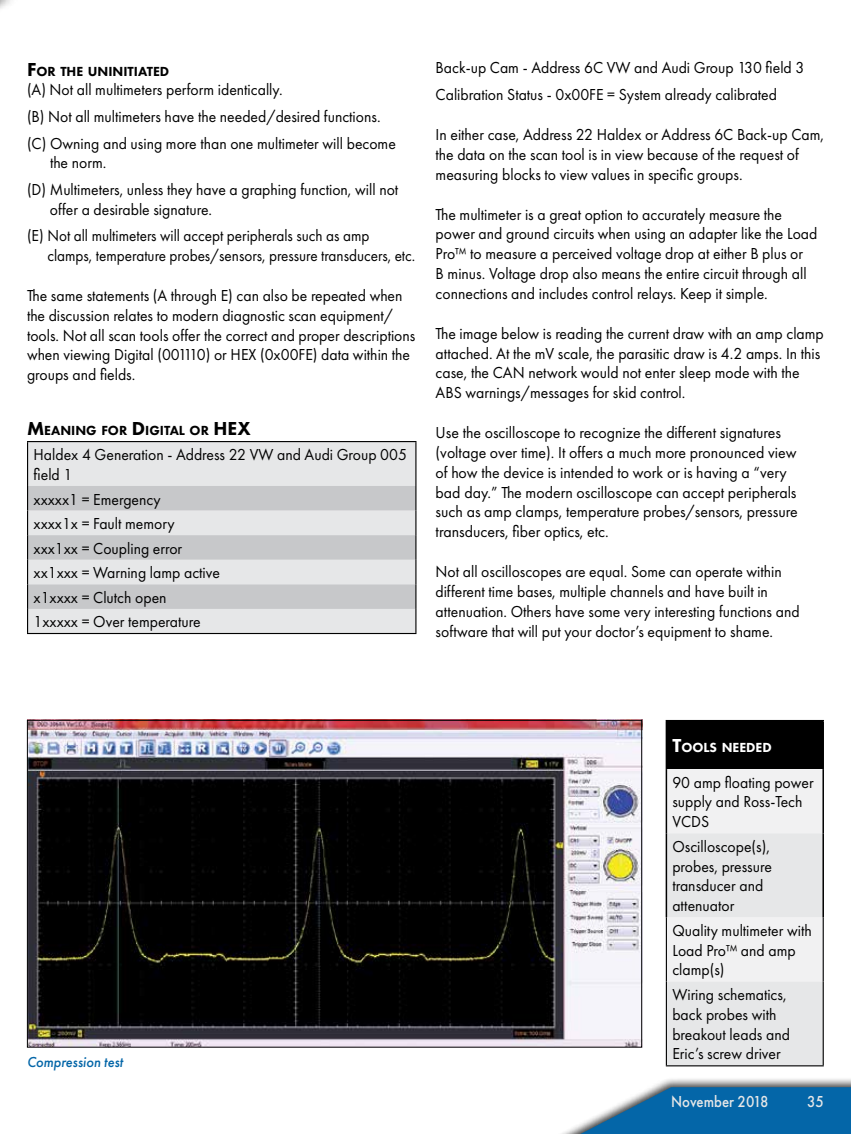
<style>
.page{position:relative;width:851px;height:1134px;background:#fff}
.page>*{position:absolute;margin:0;border:0;box-sizing:border-box;transform-origin:0 0}
.t1{font:16.5px/19.8px "Futura PT";color:#000;scale:.95 1}
.t2{font:16.5px/19.8px "Futura PT";color:#000;scale:.96 1}
.t3{font:16.5px "Futura PT";color:#000;scale:.92 1}
.t4{font:500 16.5px "Futura PT";color:#e6e7e8;scale:.9 1}
.t5{font:italic 500 15px "Futura PT";color:#0466a8;scale:.95 1}
.t6{font:800 13.65px "Futura PT";color:#000}
.t7{font:800 13.65px "Futura PT";color:#fff}
.s1{font-size:19.5px}
</style>
<div class="page">
<svg style="left:0;top:0;width:7px;height:9px"></svg>
<div style="left:512px;top:1076px;width:338px;height:58px;background:#000;opacity:.75"></div>
<svg style="left:580px;top:1087px;width:270px;height:47px;background:#2a7bb1"></svg>
<div style="left:28px;top:442px;width:387px;height:191px;background:#e6e7e8"></div>
<svg style="left:28px;top:486px;width:387px;height:123px;background:#d3d4d6"></svg>
<hr style="left:27px;top:441px;width:389px;height:1px;background:#000">
<hr style="left:27px;top:442px;width:1px;height:44px;background:#000">
<hr style="left:415px;top:442px;width:1px;height:44px;background:#000">
<svg style="left:27px;top:486px;width:1px;height:147px"></svg>
<svg style="left:415px;top:486px;width:1px;height:147px"></svg>
<hr style="left:27px;top:633px;width:389px;height:1px;background:#000">
<img style="left:29px;top:722px;width:611px;height:324px">
<div style="left:666px;top:721px;width:157px;height:48px;background:#000"></div>
<svg style="left:667px;top:769px;width:155px;height:296px"></svg>
<hr style="left:665px;top:720px;width:159px;height:1px;background:#000">
<hr style="left:665px;top:721px;width:2px;height:48px;background:#000">
<hr style="left:822px;top:721px;width:2px;height:48px;background:#000">
<hr style="left:665px;top:769px;width:2px;height:64px;background:#000">
<hr style="left:822px;top:769px;width:2px;height:64px;background:#000">
<hr style="left:665px;top:833px;width:2px;height:84px;background:#000">
<hr style="left:822px;top:833px;width:2px;height:84px;background:#000">
<hr style="left:665px;top:981px;width:2px;height:84px;background:#000">
<hr style="left:822px;top:981px;width:1px;height:84px;background:#000">
<hr style="left:665px;top:1065px;width:158px;height:1px;background:#000">
<hr style="left:665px;top:917px;width:2px;height:64px;background:#000">
<hr style="left:822px;top:917px;width:1px;height:64px;background:#000">
<p class="t6" style="left:27px;top:63px;width:142px"><span class="s1">F</span>OR THE UNINITIATED</p>
<p class="t1" style="left:27px;top:77px;width:390px;line-height:26.5px">(A) Not all multimeters perform identically.<br>(B) Not all multimeters have the needed/desired functions. (C) Owning and using more than one multimeter will become</p>
<p class="t1" style="left:27px;top:149px;width:392px;line-height:26.5px;text-indent:23px">the norm.<br>(D) Multimeters, unless they have a graphing function, will not</p>
<p class="t1" style="left:27px;top:196px;width:362px;line-height:26.5px;text-indent:23px">offer a desirable signature.<br>(E) Not all multimeters will accept peripherals such as amp</p>
<p class="t3" style="left:47px;top:246px;width:401px">clamps, temperature probes/sensors, pressure transducers, etc.</p>
<p class="t1" style="left:27px;top:286px;width:410px">The same statements (A through E) can also be repeated when the discussion relates to modern diagnostic scan equipment/ tools. Not all scan tools offer the correct and proper descriptions when viewing Digital (001110) or HEX (0x00FE) data within the groups and fields.</p>
<p class="t6" style="left:27px;top:422px;width:200px"><span class="s1">M</span>EANING FOR <span class="s1">D</span>IGITAL OR <span class="s1">HEX</span></p>
<p class="t1" style="left:34px;top:445px;width:394px">Haldex 4 Generation - Address 22 VW and Audi Group 005 field 1</p>
<p class="t1" style="left:34px;top:487px;width:198px;line-height:24.6px">xxxxx1 = Emergency<br>xxxx1x = Fault memory xxx1xx = Coupling error xx1xxx = Warning lamp active x1xxxx = Clutch open<br>1xxxxx = Over temperature</p>
<p class="t1" style="left:435px;top:54px;width:390px;line-height:26.5px">Back-up Cam - Address 6C VW and Audi Group 130 field 3<br>Calibration Status - 0x00FE = System already calibrated</p>
<p class="t1" style="left:435px;top:124px;width:410px">In either case, Address 22 Haldex or Address 6C Back-up Cam, the data on the scan tool is in view because of the request of measuring blocks to view values in specific groups.</p>
<p class="t1" style="left:435px;top:204px;width:403px">The multimeter is a great option to accurately measure the power and ground circuits when using an adapter like the Load Pro™ to measure a perceived voltage drop at either B plus or<br>B minus. Voltage drop also means the entire circuit through all connections and includes control relays. Keep it simple.</p>
<p class="t1" style="left:435px;top:323px;width:410px">The image below is reading the current draw with an amp clamp attached. At the mV scale, the parasitic draw is 4.2 amps. In this case, the CAN network would not enter sleep mode with the ABS warnings/messages for skid control.</p>
<p class="t2" style="left:435px;top:423px;width:378px">Use the oscilloscope to recognize the different signatures (voltage over time). It offers a much more pronounced view of how the device is intended to work or is having a “very bad day.” The modern oscilloscope can accept peripherals such as amp clamps, temperature probes/sensors, pressure transducers, fiber optics, etc.</p>
<p class="t1" style="left:435px;top:562px;width:385px">Not all oscilloscopes are equal. Some can operate within different time bases, multiple channels and have built in attenuation. Others have some very interesting functions and software that will put your doctor’s equipment to shame.</p>
<p class="t5" style="left:27px;top:1052px;width:102px">Compression test</p>
<p class="t7" style="left:672px;top:739px;width:99px"><span class="s1">T</span>OOLS NEEDED</p>
<p class="t1" style="left:672px;top:772px;width:150px">90 amp floating power supply and Ross-Tech<br>VCDS</p>
<p class="t1" style="left:672px;top:836px;width:106px">Oscilloscope(s), probes, pressure transducer and attenuator</p>
<p class="t1" style="left:672px;top:920px;width:148px">Quality multimeter with<br>Load Pro™ and amp clamp(s)</p>
<p class="t1" style="left:672px;top:985px;width:125px">Wiring schematics, back probes with breakout leads and<br>Eric’s screw driver</p>
<p class="t4" style="left:671px;top:1092px;width:110px">November 2018</p>
<p class="t4" style="left:807px;top:1092px;width:20px">35</p>
</div>
